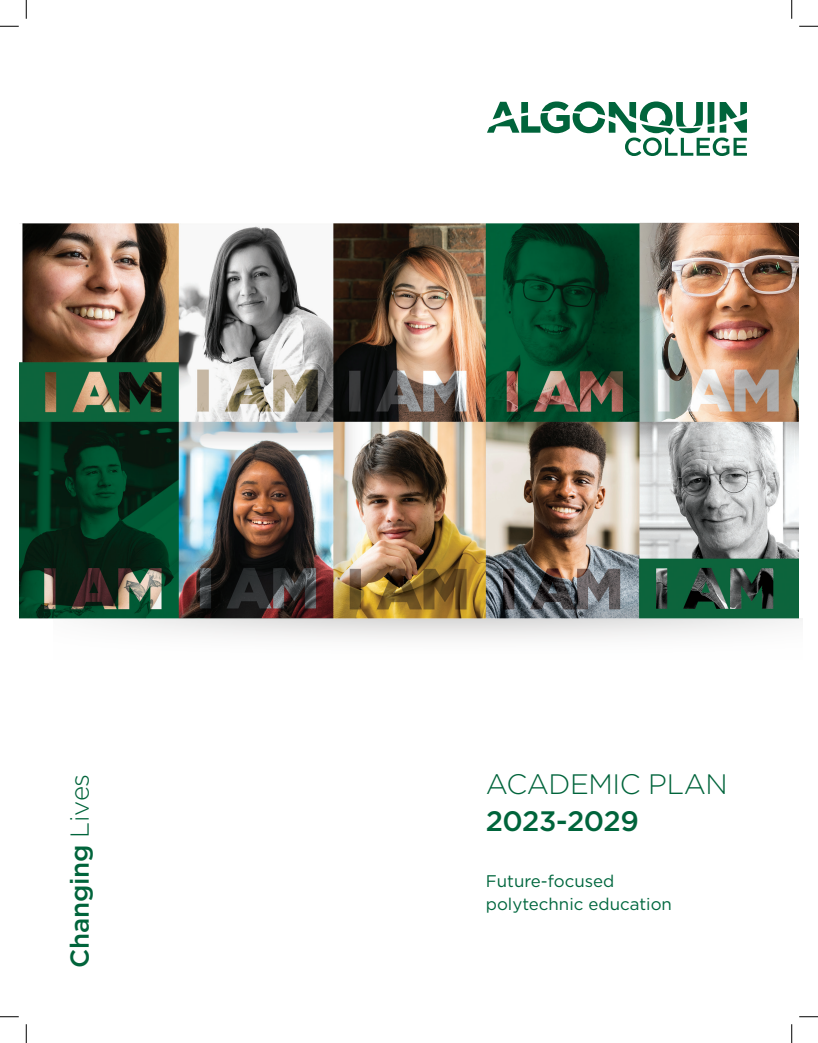
<style>
.page{position:relative;width:818px;height:1043px;background:#fff}
.page>*{position:absolute;margin:0;border:0;box-sizing:border-box;transform-origin:0 0}
.t1{font:300 28.12px "Gotham";letter-spacing:-.015em;color:#00643b}
.t2{font:500 28.12px "Gotham";letter-spacing:-.015em;color:#00643b}
.t3{font:500 25.88px "Gotham";letter-spacing:-.01em;color:#00643b}
.t4{font:16.88px/22.5px "Gotham";color:#00673e}
.s1{font-weight:300}
</style>
<div class="page">
<img style="left:19px;top:222px;width:779px;height:417px">
<svg style="left:487px;top:101px;width:260px;height:55px"></svg>
<svg style="left:0;top:25px;width:19px;height:2px"></svg>
<svg style="left:799px;top:25px;width:19px;height:2px"></svg>
<svg style="left:0;top:1016px;width:19px;height:1px"></svg>
<svg style="left:799px;top:1016px;width:19px;height:1px"></svg>
<svg style="left:25px;top:0;width:2px;height:19px"></svg>
<svg style="left:25px;top:1024px;width:2px;height:18px"></svg>
<svg style="left:791px;top:0;width:1px;height:19px"></svg>
<svg style="left:791px;top:1024px;width:1px;height:18px"></svg>
<h2 class="t3" style="left:63px;top:967px;width:196px;rotate:-90deg">Changing <span class="s1">Lives</span></h2>
<h1 class="t1" style="left:485px;top:766px;width:243px">ACADEMIC PLAN</h1>
<h1 class="t2" style="left:485px;top:802px;width:155px">2023-2029</h1>
<p class="t4" style="left:485px;top:869px;width:188px">Future-focused polytechnic education</p>
</div>
